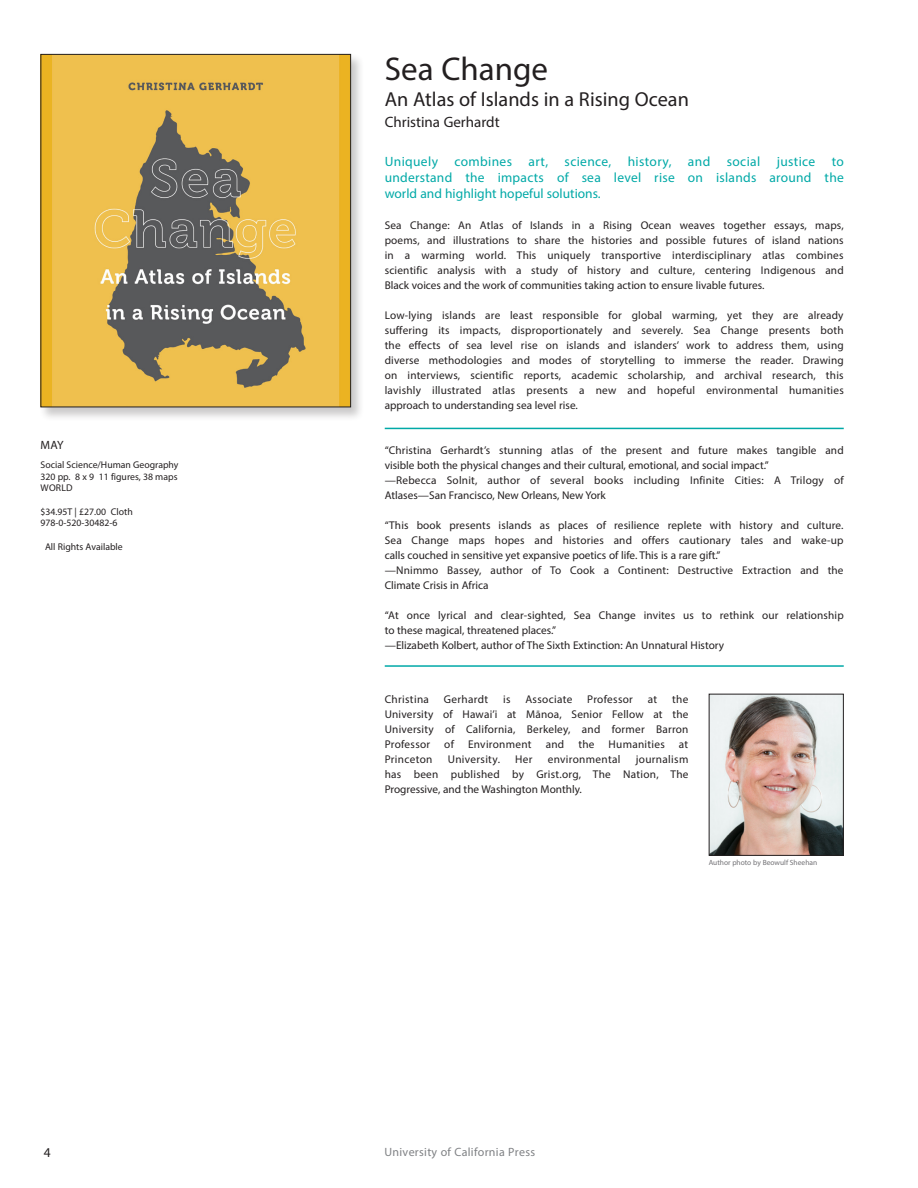
<style>
.page{position:relative;width:918px;height:1188px;background:#fff}
.page>*{position:absolute;margin:0;border:0;box-sizing:border-box;transform-origin:0 0}
.author_bio{font:33px "Myriad Pro";color:#231f20}
.author_bio-2{font:20.25px "Myriad Pro";color:#231f20}
.author_bio-3{font:15px "Myriad Pro";color:#231f20}
.author_bio-4{font:13.5px/16.2px "Myriad Pro";color:#00a9a7;text-align:justify}
.t1{font:13.5px "Myriad Pro";color:#231f20}
.t2{font:12px "Myriad Pro";letter-spacing:.025em;color:#808285}
.author_bio-5{font:12px "Myriad Pro";color:#231f20}
.author_bio-6{font:11.25px/15px "Myriad Pro";letter-spacing:.01em;color:#231f20;text-align:justify}
.author_bio-7{font:11.25px "Myriad Pro";letter-spacing:.03em;color:#231f20}
.author_bio-8{font:9.75px "Myriad Pro";color:#231f20}
.author_bio-9{font:7.5px "Myriad Pro";color:#717074}
</style>
<div class="page">
<div style="left:39px;top:53px;width:326px;height:368px;background:#231f20;opacity:.24"></div>
<img style="left:42px;top:56px;width:307px;height:349px">
<div style="left:40px;top:54px;width:311px;height:353px;border:1px solid #231f20"></div>
<img style="left:711px;top:696px;width:131px;height:158px">
<div style="left:709px;top:694px;width:135px;height:162px;border:1px solid #231f20"></div>
<hr style="left:385px;top:428px;width:459px;height:1px;background:#00a9a7">
<hr style="left:385px;top:665px;width:459px;height:2px;background:#00a9a7">
<p class="author_bio-5" style="left:41px;top:438px;width:24px">MAY</p>
<p class="author_bio-8" style="left:40px;top:459px;width:139px">Social Science/Human Geography</p>
<p class="author_bio-8" style="left:40px;top:470px;width:139px">320 pp. 8 x 9 11 figures, 38 maps</p>
<p class="author_bio-8" style="left:41px;top:482px;width:34px">WORLD</p>
<p class="author_bio-8" style="left:40px;top:505px;width:94px">$34.95T | £27.00 Cloth</p>
<p class="author_bio-8" style="left:40px;top:517px;width:78px">978-0-520-30482-6</p>
<p class="author_bio-8" style="left:45px;top:540px;width:79px">All Rights Available</p>
<p class="author_bio" style="left:385px;top:49px;width:165px">Sea Change</p>
<p class="author_bio-2" style="left:385px;top:87px;width:306px">An Atlas of Islands in a Rising Ocean</p>
<p class="author_bio-3" style="left:385px;top:113px;width:116px">Christina Gerhardt</p>
<p class="author_bio-4" style="left:385px;top:153px;width:461px">Uniquely combines art, science, history, and social justice to understand the impacts of sea level rise on islands around the world and highlight hopeful solutions.</p>
<p class="author_bio-6" style="left:385px;top:218px;width:461px">Sea Change: An Atlas of Islands in a Rising Ocean weaves together essays, maps, poems, and illustrations to share the histories and possible futures of island nations in a warming world. This uniquely transportive interdisciplinary atlas combines scientific analysis with a study of history and culture, centering Indigenous and Black voices and the work of communities taking action to ensure livable futures.</p>
<p class="author_bio-6" style="left:385px;top:308px;width:461px">Low-lying islands are least responsible for global warming, yet they are already suffering its impacts, disproportionately and severely. Sea Change presents both the effects of sea level rise on islands and islanders’ work to address them, using diverse methodologies and modes of storytelling to immerse the reader. Drawing on interviews, scientific reports, academic scholarship, and archival research, this lavishly illustrated atlas presents a new and hopeful environmental humanities approach to understanding sea level rise.</p>
<p class="author_bio-6" style="left:385px;top:443px;width:460px">“Christina Gerhardt’s stunning atlas of the present and future makes tangible and visible both the physical changes and their cultural, emotional, and social impact.”</p>
<p class="author_bio-6" style="left:385px;top:473px;width:460px">—Rebecca Solnit, author of several books including Infinite Cities: A Trilogy of<br>Atlases—San Francisco, New Orleans, New York</p>
<p class="author_bio-6" style="left:385px;top:518px;width:460px">“This book presents islands as places of resilience replete with history and culture.<br>Sea Change maps hopes and histories and offers cautionary tales and wake-up calls couched in sensitive yet expansive poetics of life. This is a rare gift.”</p>
<p class="author_bio-6" style="left:385px;top:563px;width:460px">—Nnimmo Bassey, author of To Cook a Continent: Destructive Extraction and the<br>Climate Crisis in Africa</p>
<p class="author_bio-6" style="left:385px;top:608px;width:461px">“At once lyrical and clear-sighted, Sea Change invites us to rethink our relationship to these magical, threatened places.”</p>
<p class="author_bio-6" style="left:385px;top:638px;width:341px">—Elizabeth Kolbert, author of The Sixth Extinction: An Unnatural History</p>
<p class="author_bio-7" style="left:385px;top:692px;width:46px">Christina</p>
<p class="author_bio-7" style="left:444px;top:692px;width:46px">Gerhardt</p>
<p class="author_bio-6" style="left:503px;top:691px;width:9px">is</p>
<p class="author_bio-7" style="left:525px;top:692px;width:48px">Associate</p>
<p class="author_bio-7" style="left:587px;top:692px;width:47px">Professor</p>
<p class="author_bio-6" style="left:648px;top:691px;width:11px">at</p>
<p class="author_bio-6" style="left:385px;top:691px;width:305px;text-indent:287px">the University of Hawai’i at Mānoa, Senior Fellow at the University of California, Berkeley, and former Barron Professor of Environment and the Humanities at Princeton</p>
<p class="author_bio-6" style="left:385px;top:751px;width:305px;text-indent:251px">journalism has been published by Grist.org, The Nation, The Progressive, and the Washington Monthly.</p>
<p class="author_bio-7" style="left:448px;top:752px;width:54px">University.</p>
<p class="author_bio-6" style="left:515px;top:751px;width:19px">Her</p>
<p class="author_bio-7" style="left:548px;top:752px;width:74px">environmental</p>
<p class="author_bio-9" style="left:709px;top:858px;width:110px">Author photo by Beowulf Sheehan</p>
<p class="t1" style="left:44px;top:1144px;width:8px">4</p>
<p class="t2" style="left:384px;top:1145px;width:152px">University of California Press</p>
</div>
